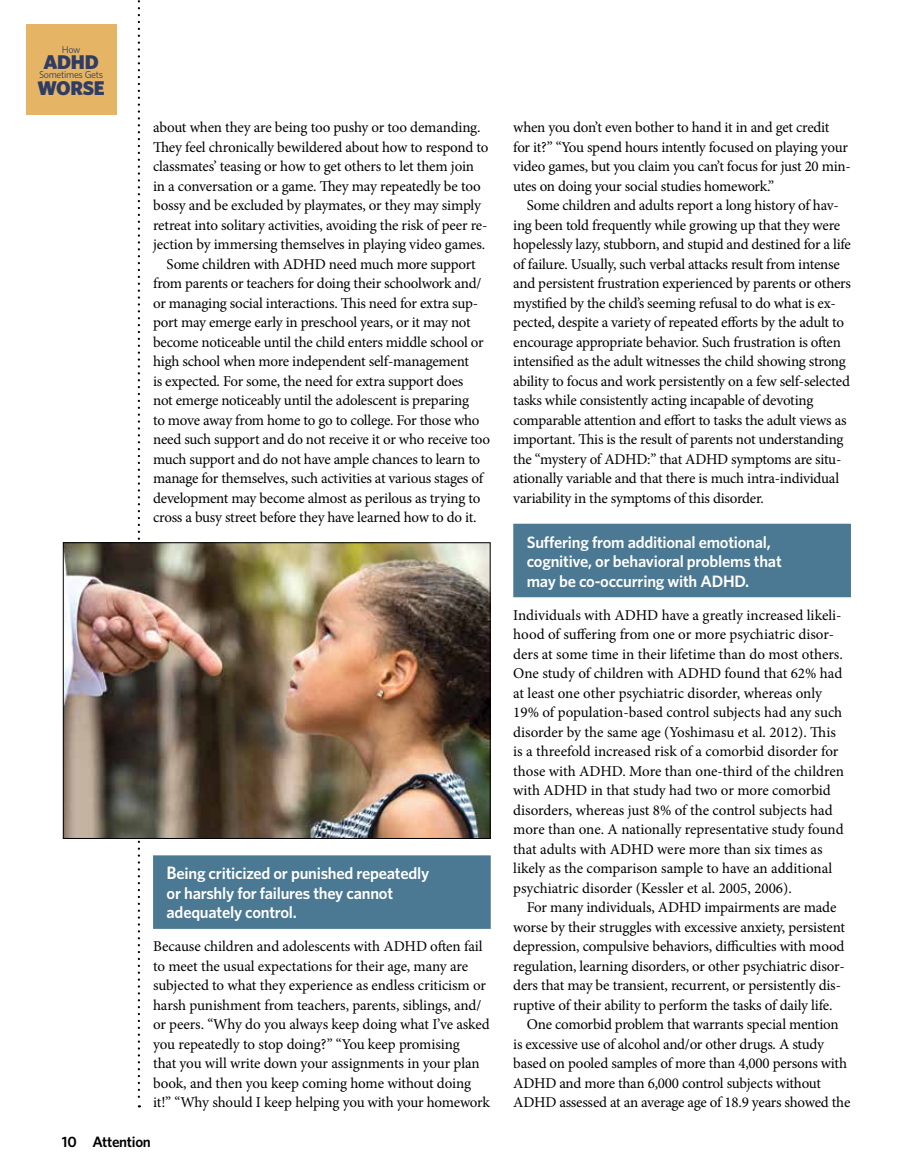
<style>
.page{position:relative;width:905px;height:1175px;background:#fff}
.page>*{position:absolute;margin:0;border:0;box-sizing:border-box;transform-origin:0 0}
.t1{font:900 19.95px "Whitney";letter-spacing:-.015em;color:#303d63}
.t2{font:600 16.5px/19.5px "Whitney";letter-spacing:-.015em;color:#fff}
.t3{font:15px/19.5px "Minion Pro";letter-spacing:-.015em;color:#000}
.t4{font:600 15px "Whitney";letter-spacing:-.02em;color:#000}
.t5{font:9.9px "Whitney";letter-spacing:-.03em;color:#303d63}
.s1{font-size:18px}
</style>
<div class="page">
<svg style="left:138px;top:0;width:2px;height:1107px"></svg>
<div style="left:153px;top:855px;width:337px;height:73px;background:#4b7892"></div>
<div style="left:513px;top:524px;width:337px;height:73px;background:#4b7892"></div>
<img style="left:65px;top:544px;width:423px;height:292px">
<div style="left:63px;top:542px;width:427px;height:296px;border:1px solid #000"></div>
<div style="left:26px;top:25px;width:90px;height:90px;background:#e5b465"></div>
<p class="t5" style="left:62px;top:43px;width:20px">How</p>
<h1 class="t1" style="left:43px;top:50px;width:57px">ADHD</h1>
<p class="t5" style="left:39px;top:69px;width:66px">Sometimes Gets</p>
<h1 class="t1" style="left:38px;top:76px;width:69px">WORSE</h1>
<p class="t3" style="left:153px;top:118px;width:329px">about when they are being too pushy or too demanding.</p>
<p class="t3" style="left:153px;top:137px;width:337px">They feel chronically bewildered about how to respond to</p>
<p class="t3" style="left:153px;top:157px;width:322px">classmates’ teasing or how to get others to let them join</p>
<p class="t3" style="left:153px;top:176px;width:329px">in a conversation or a game. They may repeatedly be too</p>
<p class="t3" style="left:153px;top:196px;width:329px">bossy and be excluded by playmates, or they may simply</p>
<p class="t3" style="left:153px;top:215px;width:336px">retreat into solitary activities, avoiding the risk of peer re-</p>
<p class="t3" style="left:153px;top:235px;width:333px">jection by immersing themselves in playing video games.</p>
<p class="t3" style="left:166px;top:254px;width:311px">Some children with ADHD need much more support</p>
<p class="t3" style="left:153px;top:274px;width:330px">from parents or teachers for doing their schoolwork and/</p>
<p class="t3" style="left:153px;top:293px;width:326px">or managing social interactions. This need for extra sup-</p>
<p class="t3" style="left:153px;top:313px;width:319px">port may emerge early in preschool years, or it may not</p>
<p class="t3" style="left:153px;top:332px;width:332px">become noticeable until the child enters middle school or</p>
<p class="t3" style="left:153px;top:352px;width:317px">high school when more independent self-management</p>
<p class="t3" style="left:153px;top:371px;width:312px">is expected. For some, the need for extra support does</p>
<p class="t3" style="left:153px;top:391px;width:317px">not emerge noticeably until the adolescent is preparing</p>
<p class="t3" style="left:153px;top:410px;width:328px">to move away from home to go to college. For those who</p>
<p class="t3" style="left:153px;top:430px;width:338px">need such support and do not receive it or who receive too</p>
<p class="t3" style="left:153px;top:449px;width:329px">much support and do not have ample chances to learn to</p>
<p class="t3" style="left:153px;top:469px;width:331px">manage for themselves, such activities at various stages of</p>
<p class="t3" style="left:153px;top:488px;width:329px">development may become almost as perilous as trying to</p>
<p class="t3" style="left:153px;top:508px;width:325px">cross a busy street before they have learned how to do it.</p>
<p class="t2" style="left:166px;top:863px;width:264px"><span class="s1">B</span>eing criticized or punished repeatedly or harshly for failures they cannot adequately control.</p>
<p class="t3" style="left:153px;top:937px;width:338px">Because children and adolescents with ADHD often fail to meet the usual expectations for their age, many are subjected to what they experience as endless criticism or harsh punishment from teachers, parents, siblings, and/ or peers. “Why do you always keep doing what I’ve asked you repeatedly to stop doing?” “You keep promising<br>that you will write down your assignments in your plan book, and then you keep coming home without doing it!” “Why should I keep helping you with your homework</p>
<p class="t4" style="left:62px;top:1132px;width:90px">10 Attention</p>
<p class="t3" style="left:513px;top:118px;width:339px">when you don’t even bother to hand it in and get credit<br>for it?” “You spend hours intently focused on playing your video games, but you claim you can’t focus for just 20 min&shy;utes on doing your social studies homework.”</p>
<p class="t3" style="left:513px;top:196px;width:339px;text-indent:14px">Some children and adults report a long history of hav&shy;ing been told frequently while growing up that they were hopelessly lazy, stubborn, and stupid and destined for a life of failure. Usually, such verbal attacks result from intense and persistent frustration experienced by parents or others mystified by the child’s seeming refusal to do what is ex&shy;pected, despite a variety of repeated efforts by the adult to encourage appropriate behavior. Such frustration is often intensified as the adult witnesses the child showing strong ability to focus and work persistently on a few self-selected tasks while consistently acting incapable of devoting comparable attention and effort to tasks the adult views as important. This is the result of parents not understanding the “mystery of ADHD:” that ADHD symptoms are situ&shy;ationally variable and that there is much intra-individual variability in the symptoms of this disorder.</p>
<p class="t2" style="left:526px;top:532px;width:256px">Suffering from additional emotional, cognitive, or behavioral problems that may be co-occurring with ADHD.</p>
<p class="t3" style="left:513px;top:605px;width:332px">Individuals with ADHD have a greatly increased likeli&shy;hood of suffering from one or more psychiatric disor&shy;ders at some time in their lifetime than do most others.<br>One study of children with ADHD found that 62% had at least one other psychiatric disorder, whereas only 19% of population-based control subjects had any such disorder by the same age (Yoshimasu et al. 2012). This is a threefold increased risk of a comorbid disorder for those with ADHD. More than one-third of the children with ADHD in that study had two or more comorbid disorders, whereas just 8% of the control subjects had more than one. A nationally representative study found that adults with ADHD were more than six times as likely as the comparison sample to have an additional psychiatric disorder (Kessler et al. 2005, 2006).</p>
<p class="t3" style="left:526px;top:898px;width:311px">For many individuals, ADHD impairments are made</p>
<p class="t3" style="left:513px;top:917px;width:333px">worse by their struggles with excessive anxiety, persistent</p>
<p class="t3" style="left:513px;top:937px;width:333px">depression, compulsive behaviors, difficulties with mood</p>
<p class="t3" style="left:513px;top:956px;width:333px">regulation, learning disorders, or other psychiatric disor-</p>
<p class="t3" style="left:513px;top:976px;width:329px">ders that may be transient, recurrent, or persistently dis-</p>
<p class="t3" style="left:513px;top:995px;width:321px">ruptive of their ability to perform the tasks of daily life.</p>
<p class="t3" style="left:526px;top:1015px;width:313px">One comorbid problem that warrants special mention</p>
<p class="t3" style="left:513px;top:1034px;width:312px">is excessive use of alcohol and/or other drugs. A study</p>
<p class="t3" style="left:513px;top:1054px;width:335px">based on pooled samples of more than 4,000 persons with</p>
<p class="t3" style="left:513px;top:1073px;width:309px">ADHD and more than 6,000 control subjects without</p>
<p class="t3" style="left:513px;top:1093px;width:338px">ADHD assessed at an average age of 18.9 years showed the</p>
</div>
